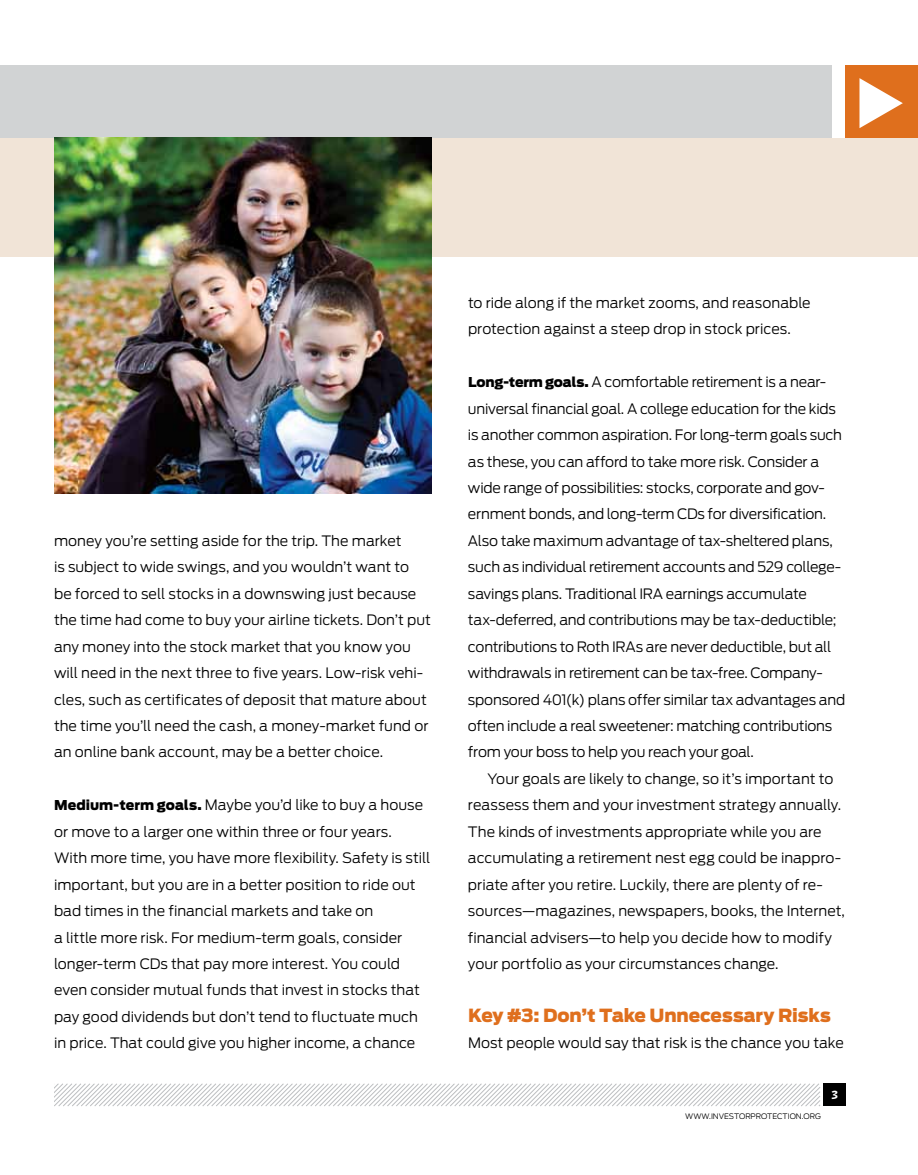
<style>
.page{position:relative;width:918px;height:1175px;background:#fff}
.page>*{position:absolute;margin:0;border:0;box-sizing:border-box;transform-origin:0 0}
.t1{font:900 18px "Antenna";letter-spacing:-.005em;color:#df6f1d}
.t2{font:300 14.25px/26.4px "Antenna";letter-spacing:-.005em;color:#000}
.t3{font:10.5px "Retina Micro D10";color:#fff}
.t4{font:300 7.5px "Antenna";letter-spacing:-.005em;color:#000}
.s1{font-weight:900;font-size:13.5px}
</style>
<div class="page">
<div style="left:823px;top:1083px;width:23px;height:23px;background:#000"></div>
<svg style="left:54px;top:1083px;width:767px;height:24px"></svg>
<div style="left:0;top:66px;width:832px;height:72px;background:#d1d3d4"></div>
<div style="left:846px;top:66px;width:72px;height:72px;background:#df6f1d"></div>
<svg style="left:859px;top:78px;width:44px;height:50px"></svg>
<div style="left:0;top:138px;width:918px;height:118px;background:#f1e4d7"></div>
<img style="left:54px;top:138px;width:378px;height:355px">
<p class="t2" style="left:54px;top:527px;width:378px">money you’re setting aside for the trip. The market<br>is subject to wide swings, and you wouldn’t want to<br>be forced to sell stocks in a downswing just because the time had come to buy your airline tickets. Don’t put any money into the stock market that you know you will need in the next three to five years. Low-risk vehi&shy;cles, such as certificates of deposit that mature about the time you’ll need the cash, a money-market fund or an online bank account, may be a better choice.</p>
<p class="t2" style="left:54px;top:792px;width:378px"><span class="s1">Medium-term goals.</span> Maybe you’d like to buy a house or move to a larger one within three or four years.<br>With more time, you have more flexibility. Safety is still important, but you are in a better position to ride out bad times in the financial markets and take on<br>a little more risk. For medium-term goals, consider longer-term CDs that pay more interest. You could even consider mutual funds that invest in stocks that pay good dividends but don’t tend to fluctuate much in price. That could give you higher income, a chance</p>
<p class="t2" style="left:468px;top:289px;width:344px">to ride along if the market zooms, and reasonable protection against a steep drop in stock prices.</p>
<p class="t2" style="left:468px;top:369px;width:379px"><span class="s1">Long-term goals.</span> A comfortable retirement is a near&shy;universal financial goal. A college education for the kids is another common aspiration. For long-term goals such as these, you can afford to take more risk. Consider a wide range of possibilities: stocks, corporate and gov&shy;ernment bonds, and long-term CDs for diversification.<br>Also take maximum advantage of tax-sheltered plans, such as individual retirement accounts and 529 college&shy;savings plans. Traditional IRA earnings accumulate tax-deferred, and contributions may be tax-deductible; contributions to Roth IRAs are never deductible, but all withdrawals in retirement can be tax-free. Company&shy;sponsored 401(k) plans offer similar tax advantages and often include a real sweetener: matching contributions from your boss to help you reach your goal.</p>
<p class="t2" style="left:468px;top:765px;width:378px;text-indent:19px">Your goals are likely to change, so it’s important to reassess them and your investment strategy annually.<br>The kinds of investments appropriate while you are accumulating a retirement nest egg could be inappro&shy;priate after you retire. Luckily, there are plenty of re&shy;sources—magazines, newspapers, books, the Internet, financial advisers—to help you decide how to modify your portfolio as your circumstances change.</p>
<p class="t1" style="left:468px;top:1004px;width:364px">Key #3: Don’t Take Unnecessary Risks</p>
<p class="t2" style="left:468px;top:1030px;width:377px">Most people would say that risk is the chance you take</p>
<p class="t4" style="left:685px;top:1111px;width:10px">www</p>
<p class="t4" style="left:709px;top:1111px;width:112px">.i nvestorprotection.org</p>
<p class="t3" style="left:831px;top:1088px;width:8px">3</p>
</div>
